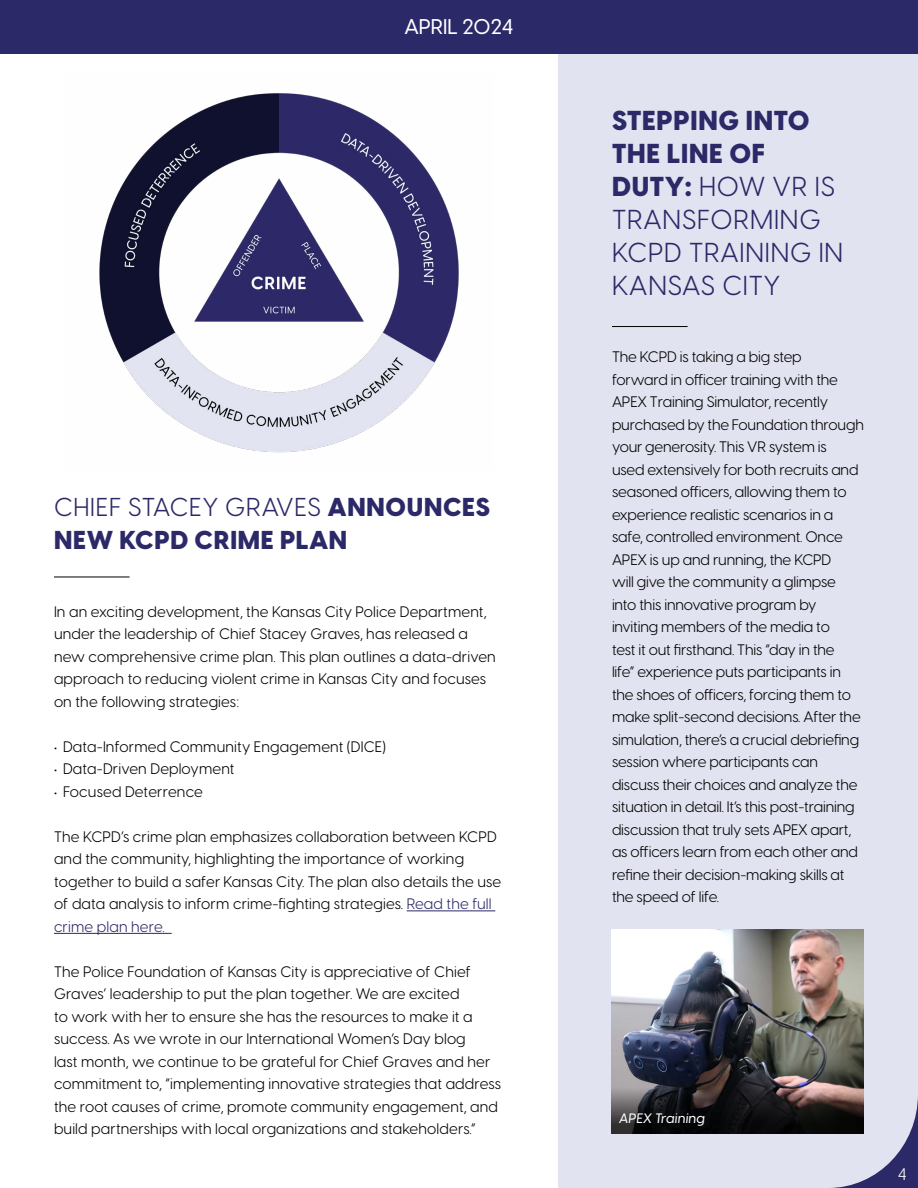
<style>
.page{position:relative;width:918px;height:1188px;background:#fff}
.page>*{position:absolute;margin:0;border:0;box-sizing:border-box;transform-origin:0 0}
.t1{font:27px/33px "Visby CF";letter-spacing:.03em;color:#2c2968}
.t2{font:800 25.5px/33px "Visby CF";letter-spacing:.03em;color:#2c2968}
.t3{font:500 21px "Visby CF";color:#fff}
.t4{font:16.5px "Visby CF";color:#fff}
.t5{font:15px/22.5px "Visby CF";letter-spacing:-.005em;color:#000}
.t6{font:italic 500 13.5px "Visby CF";letter-spacing:.01em;color:#fff}
.s1{font-weight:400}
.s2{font-weight:700;font-size:12px}
.s3{color:#2c2968}
.s4{font-weight:800}
</style>
<div class="page">
<div style="left:558px;top:54px;width:360px;height:1134px;background:#e2e3f0"></div>
<svg style="left:831px;top:1097px;width:87px;height:91px"></svg>
<div style="left:0;top:0;width:918px;height:54px;background:#2c2968"></div>
<hr style="left:407px;top:910px;width:88px;height:1px;background:#2c2968">
<hr style="left:54px;top:933px;width:118px;height:1px;background:#2c2968">
<hr style="left:54px;top:577px;width:76px;height:1px;background:#000">
<hr style="left:612px;top:326px;width:76px;height:1px;background:#000">
<img style="left:612px;top:930px;width:252px;height:156px">
<svg style="left:612px;top:1086px;width:252px;height:48px;background:#2c2728"></svg>
<img style="left:99px;top:93px;width:360px;height:360px">
<h3 class="t3" style="left:404px;top:11px;width:111px">APRIL 2024</h3>
<h2 class="t2" style="left:54px;top:489px;width:437px"><span class="s1">CHIEF STACEY GRAVES</span> ANNOUNCES<br>NEW KCPD CRIME PLAN</h2>
<p class="t5" style="left:54px;top:599px;width:443px">In an exciting development, the Kansas City Police Department, under the leadership of Chief Stacey Graves, has released a new comprehensive crime plan. This plan outlines a data-driven approach to reducing violent crime in Kansas City and focuses on the following strategies:</p>
<p class="t5" style="left:54px;top:734px;width:333px"><span class="s2">•</span> Data-Informed Community Engagement (DICE)</p>
<p class="t5" style="left:54px;top:756px;width:182px"><span class="s2">•</span> Data-Driven Deployment</p>
<p class="t5" style="left:54px;top:779px;width:150px"><span class="s2">•</span> Focused Deterrence</p>
<p class="t5" style="left:54px;top:824px;width:449px">The KCPD’s crime plan emphasizes collaboration between KCPD and the community, highlighting the importance of working together to build a safer Kansas City. The plan also details the use of data analysis to inform crime-fighting strategies. <span class="s3">Read the full crime plan here.</span></p>
<p class="t5" style="left:54px;top:959px;width:449px">The Police Foundation of Kansas City is appreciative of Chief Graves’ leadership to put the plan together. We are excited<br>to work with her to ensure she has the resources to make it a success. As we wrote in our International Women’s Day blog<br>last month, we continue to be grateful for Chief Graves and her commitment to, “implementing innovative strategies that address the root causes of crime, promote community engagement, and build partnerships with local organizations and stakeholders.”</p>
<h1 class="t1" style="left:612px;top:102px;width:233px"><span class="s4">STEPPING INTO<br>THE LINE OF<br>DUTY:</span> HOW VR IS<br>TRANSFORMING<br>KCPD TRAINING IN<br>KANSAS CITY</h1>
<p class="t5" style="left:612px;top:344px;width:253px">The KCPD is taking a big step<br>forward in officer training with the APEX Training Simulator, recently purchased by the Foundation through your generosity. This VR system is<br>used extensively for both recruits and seasoned officers, allowing them to experience realistic scenarios in a safe, controlled environment. Once APEX is up and running, the KCPD<br>will give the community a glimpse into this innovative program by inviting members of the media to<br>test it out firsthand. This “day in the<br>life” experience puts participants in the shoes of officers, forcing them to make split-second decisions. After the simulation, there’s a crucial debriefing session where participants can discuss their choices and analyze the situation in detail. It’s this post-training discussion that truly sets APEX apart, as officers learn from each other and refine their decision-making skills at the speed of life.</p>
<p class="t6" style="left:619px;top:1108px;width:87px">APEX Training</p>
<p class="t4" style="left:898px;top:1161px;width:10px">4</p>
</div>
